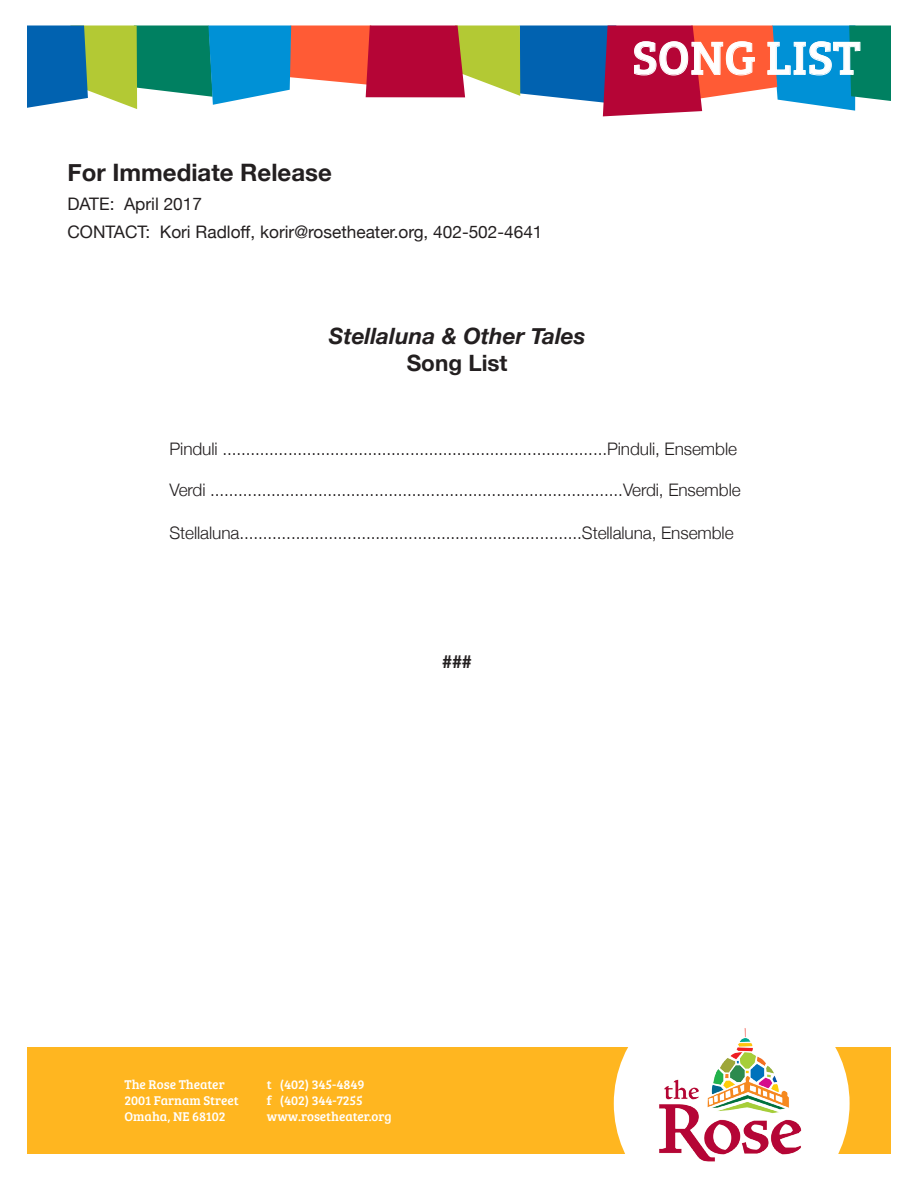
<style>
.page{position:relative;width:918px;height:1188px;background:#fff}
.page>*{position:absolute;margin:0;border:0;box-sizing:border-box;transform-origin:0 0}
.t1{font:48.15px "Bree Serif";color:#fff}
.t2{font:700 24px "Helvetica Neue";color:#231f20}
.t3{font:italic 700 22.5px "Helvetica Neue";color:#231f20}
.t4{font:700 22.5px "Helvetica Neue";color:#231f20}
.t5{font:700 18px "Helvetica Neue";color:#231f20}
.t6{font:300 17.25px "Helvetica Neue";letter-spacing:-.005em;color:#231f20}
.t7{font:17.25px "Helvetica Neue";color:#231f20}
.t8{font:13.2px/15.8px "Bree Serif";color:#fff}
</style>
<div class="page">
<div style="left:0;top:1048px;width:918px;height:106px;background:#ffb620"></div>
<svg style="left:614px;top:1047px;width:236px;height:107px;background:#fff8ea"></svg>
<img style="left:658px;top:1028px;width:144px;height:134px">
<div style="left:0;top:0;width:26px;height:1188px;background:#fff"></div>
<div style="left:892px;top:0;width:26px;height:1188px;background:#fff"></div>
<svg style="left:27px;top:26px;width:864px;height:90px"></svg>
<p class="t2" style="left:68px;top:154px;width:266px">For Immediate Release</p>
<p class="t7" style="left:68px;top:191px;width:136px">DATE: April 2017</p>
<p class="t7" style="left:68px;top:220px;width:477px">CONTACT: Kori Radloff, korir@rosetheater.org, 402-502-4641</p>
<p class="t3" style="left:329px;top:319px;width:258px">Stellaluna &amp; Other Tales</p>
<p class="t4" style="left:407px;top:346px;width:102px">Song List</p>
<p class="t1" style="left:632px;top:22px;width:230px">SONG LIST</p>
<p class="t6" style="left:170px;top:435px;width:569px">Pinduli ..................................................................................Pinduli, Ensemble</p>
<p class="t6" style="left:170px;top:476px;width:573px">Verdi ........................................................................................Verdi, Ensemble</p>
<p class="t6" style="left:170px;top:519px;width:566px">Stellaluna.........................................................................Stellaluna, Ensemble</p>
<p class="t5" style="left:442px;top:648px;width:31px">###</p>
<p class="t8" style="left:124px;top:1076px;width:116px">The Rose Theater<br>2001 Farnam Street<br>Omaha, NE 68102</p>
<p class="t8" style="left:267px;top:1076px;width:126px">t (402) 345-4849<br>f (402) 344-7255 www.rosetheater.org</p>
</div>
